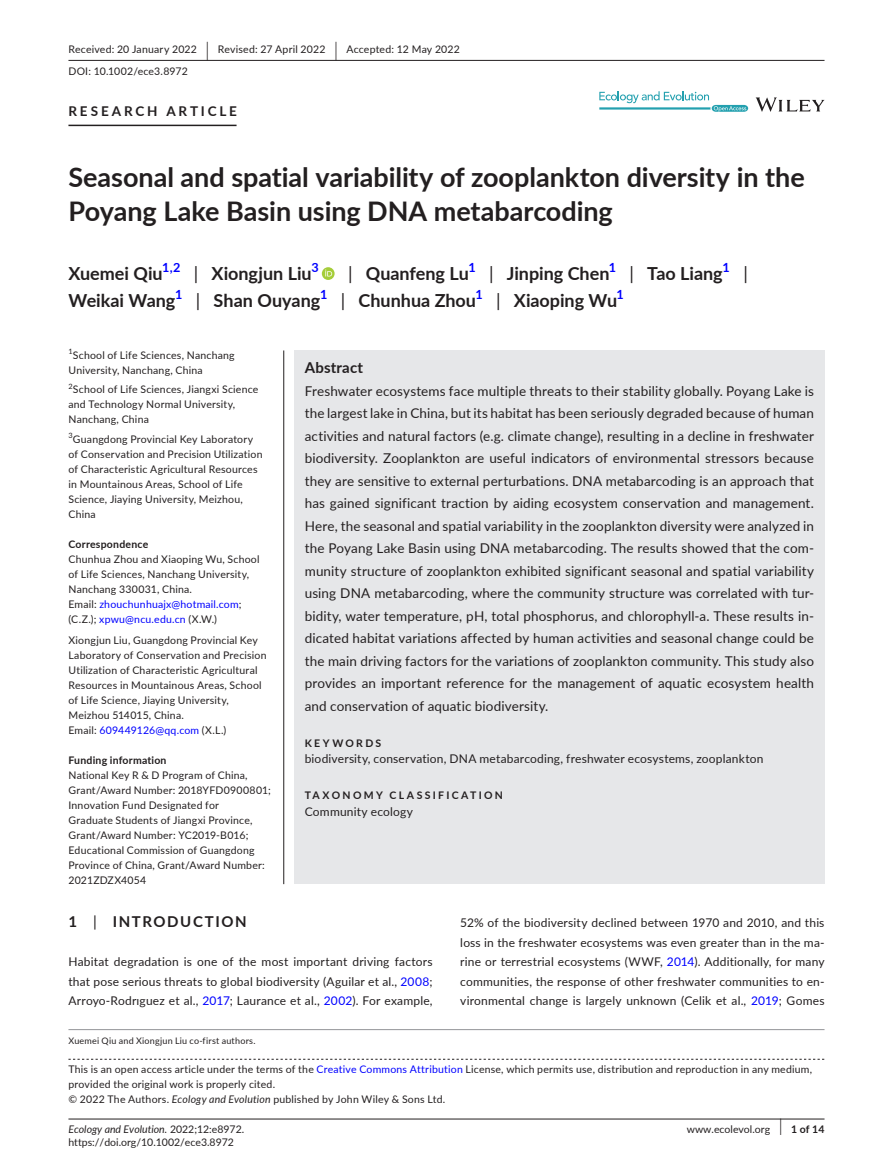
<style>
.page{position:relative;width:893px;height:1174px;background:#fff}
.page>*{position:absolute;margin:0;border:0;box-sizing:border-box;transform-origin:0 0}
.t1{font:700 27px/34.5px "Lato";letter-spacing:-.005em;color:#231f20}
.t2{font:700 18px "Lato";color:#231f20}
.t3{font:18px "Lato";color:#231f20}
.t4{font:700 15px "Lato";letter-spacing:.1em;color:#231f20}
.t5{font:700 15px "Lato";letter-spacing:.015em;color:#231f20}
.t6{font:13.5px/22.5px "Lato";letter-spacing:.01em;color:#231f20;text-align:justify}
.t7{font:700 13.5px "Lato";letter-spacing:.21em;color:#231f20}
.t8{font:700 12.6px "Lato";color:#00f}
.t9{font:12px/19.5px "Lato";letter-spacing:.015em;color:#231f20;text-align:justify}
.t10{font:10.5px/15px "Lato";letter-spacing:.02em;color:#231f20}
.t11{font:10.5px "Lato";color:#231f20}
.t12{font:700 10.5px "Lato";letter-spacing:.025em;color:#231f20}
.t13{font:italic 10.5px "Lato";color:#231f20}
.t14{font:700 10.5px "Lato";letter-spacing:.22em;color:#231f20}
.t15{font:9px "Lato";letter-spacing:.025em;color:#231f20}
.t16{font:7.35px "Lato";color:#231f20}
.s1{font-size:19.65px}
.s2{font-weight:400}
.s3{color:#00f}
.s4{font-style:italic}
.s5{font-style:normal}
.s6{font-weight:400;font-size:17.4px}
</style>
<div class="page">
<hr style="left:68px;top:1118px;width:756px;height:1px;background:#231f20">
<svg style="left:756px;top:97px;width:68px;height:15px"></svg>
<svg style="left:599px;top:91px;width:149px;height:21px"></svg>
<hr style="left:68px;top:60px;width:756px;height:1px;background:#231f20">
<hr style="left:68px;top:125px;width:169px;height:1px;background:#231f20">
<svg style="left:322px;top:267px;width:13px;height:13px"></svg>
<svg style="left:325px;top:269px;width:7px;height:7px"></svg>
<svg style="left:68px;top:1058px;width:756px;height:1px"></svg>
<hr style="left:68px;top:1029px;width:756px;height:1px;background:#939598">
<hr style="left:283px;top:350px;width:1px;height:534px;background:#231f20">
<div style="left:294px;top:350px;width:530px;height:476px;background:#e6e7e9"></div>
<div style="left:294px;top:825px;width:530px;height:59px;background:#e6e7e9"></div>
<p class="t10" style="left:68px;top:38px;width:393px;line-height:21.8px">Received: 20 January 2022 <span class="s1">|</span> Revised: 27 April 2022 <span class="s1">|</span> Accepted: 12 May 2022<br>DOI: 10.1002/ece3.8972</p>
<p class="t7" style="left:68px;top:101px;width:170px">RESEARCH ARTICLE</p>
<h1 class="t1" style="left:68px;top:159px;width:738px">Seasonal and spatial variability of zooplankton diversity in the<br>Poyang Lake Basin using DNA metabarcoding</h1>
<h2 class="t2" style="left:68px;top:260px;width:96px">Xuemei Qiu</h2>
<p class="t8" style="left:162px;top:258px;width:20px">1,2</p>
<h2 class="t2" style="left:194px;top:260px;width:119px"><span class="s2">|</span> Xiongjun Liu</h2>
<p class="t8" style="left:312px;top:258px;width:9px">3</p>
<h2 class="t2" style="left:348px;top:260px;width:122px"><span class="s2">|</span> Quanfeng Lu</h2>
<p class="t8" style="left:468px;top:258px;width:9px">1</p>
<h2 class="t2" style="left:489px;top:260px;width:122px"><span class="s2">|</span> Jinping Chen</h2>
<p class="t8" style="left:609px;top:258px;width:9px">1</p>
<h2 class="t2" style="left:629px;top:260px;width:95px"><span class="s2">|</span> Tao Liang</h2>
<p class="t8" style="left:722px;top:258px;width:9px">1</p>
<h2 class="t3" style="left:743px;top:260px;width:6px">|</h2>
<h2 class="t2" style="left:68px;top:287px;width:108px">Weikai Wang</h2>
<p class="t8" style="left:175px;top:285px;width:9px">1</p>
<h2 class="t2" style="left:196px;top:287px;width:126px"><span class="s2">|</span> Shan Ouyang</h2>
<p class="t8" style="left:320px;top:285px;width:9px">1</p>
<h2 class="t2" style="left:341px;top:287px;width:137px"><span class="s2">|</span> Chunhua Zhou</h2>
<p class="t8" style="left:475px;top:285px;width:9px">1</p>
<h2 class="t2" style="left:496px;top:287px;width:122px"><span class="s2">|</span> Xiaoping Wu</h2>
<p class="t8" style="left:617px;top:285px;width:9px">1</p>
<p class="t16" style="left:68px;top:346px;width:6px">1</p>
<p class="t10" style="left:68px;top:347px;width:168px;text-indent:4px">School of Life Sciences, Nanchang<br>University, Nanchang, China</p>
<p class="t16" style="left:68px;top:381px;width:6px">2</p>
<p class="t10" style="left:68px;top:382px;width:191px;text-indent:4px">School of Life Sciences, Jiangxi Science and Technology Normal University,<br>Nanchang, China</p>
<p class="t10" style="left:68px;top:431px;width:196px"><sup>3</sup>Guangdong Provincial Key Laboratory of Conservation and Precision Utilization of Characteristic Agricultural Resources in Mountainous Areas, School of Life Science, Jiaying University, Meizhou, China</p>
<p class="t12" style="left:68px;top:536px;width:81px">Correspondence</p>
<p class="t10" style="left:68px;top:551px;width:193px">Chunhua Zhou and Xiaoping Wu, School of Life Sciences, Nanchang University, Nanchang 330031, China.<br>Email: <span class="s3">zhouchunhuajx@hotmail.com</span>; (C.Z.); <span class="s3">xpwu@ncu.edu.cn</span> (X.W.)</p>
<p class="t10" style="left:68px;top:632px;width:200px">Xiongjun Liu, Guangdong Provincial Key Laboratory of Conservation and Precision Utilization of Characteristic Agricultural Resources in Mountainous Areas, School of Life Science, Jiaying University, Meizhou 514015, China.<br>Email: <span class="s3">609449126@qq.com</span> (X.L.)</p>
<p class="t12" style="left:68px;top:752px;width:100px">Funding information</p>
<p class="t10" style="left:68px;top:767px;width:204px">National Key R &amp; D Program of China, Grant/Award Number: 2018YFD0900801; Innovation Fund Designated for<br>Graduate Students of Jiangxi Province, Grant/Award Number: YC2019-B016; Educational Commission of Guangdong Province of China, Grant/Award Number:<br>2021ZDZX4054</p>
<h3 class="t5" style="left:305px;top:356px;width:60px">Abstract</h3>
<p class="t6" style="left:305px;top:379px;width:511px">Freshwater ecosystems face multiple threats to their stability globally. Poyang Lake is the largest lake in China, but its habitat has been seriously degraded because of human activities and natural factors (e.g. climate change), resulting in a decline in freshwater biodiversity. Zooplankton are useful indicators of environmental stressors because they are sensitive to external perturbations. DNA metabarcoding is an approach that has gained significant traction by aiding ecosystem conservation and management.<br>Here, the seasonal and spatial variability in the zooplankton diversity were analyzed in the Poyang Lake Basin using DNA metabarcoding. The results showed that the com&shy;munity structure of zooplankton exhibited significant seasonal and spatial variability using DNA metabarcoding, where the community structure was correlated with tur&shy;bidity, water temperature, pH, total phosphorus, and chlorophyll-a. These results in&shy;dicated habitat variations affected by human activities and seasonal change could be the main driving factors for the variations of zooplankton community. This study also provides an important reference for the management of aquatic ecosystem health and conservation of aquatic biodiversity.</p>
<p class="t14" style="left:305px;top:735px;width:78px">KEYWORDS</p>
<p class="t9" style="left:305px;top:748px;width:460px">biodiversity, conservation, DNA metabarcoding, freshwater ecosystems, zooplankton</p>
<p class="t14" style="left:305px;top:787px;width:200px">TAXONOMY CLASSIFICATION</p>
<p class="t9" style="left:305px;top:801px;width:110px">Community ecology</p>
<h3 class="t4" style="left:68px;top:911px;width:180px">1 <span class="s2">|</span> INTRODUCTION</h3>
<p class="t9" style="left:68px;top:951px;width:366px">Habitat degradation is one of the most important driving factors that pose serious threats to global biodiversity (Aguilar et al., <span class="s3">2008</span>; Arroyo-Rodrıguez et al., <span class="s3">2017</span>; Laurance et al., <span class="s3">2002</span>). For example,</p>
<p class="t15" style="left:68px;top:1033px;width:189px">Xuemei Qiu and Xiongjun Liu co-first authors.</p>
<p class="t9" style="left:460px;top:912px;width:366px">52% of the biodiversity declined between 1970 and 2010, and this loss in the freshwater ecosystems was even greater than in the ma&shy;rine or terrestrial ecosystems (WWF, <span class="s3">2014</span>). Additionally, for many communities, the response of other freshwater communities to en&shy;vironmental change is largely unknown (Celik et al., <span class="s3">2019</span>; Gomes</p>
<p class="t10" style="left:68px;top:1061px;width:745px">This is an open access article under the terms of the <span class="s3">Creative Commons Attribution</span> License, which permits use, distribution and reproduction in any medium, provided the original work is properly cited.<br>© 2022 The Authors. <span class="s4">Ecology and Evolution</span> published by John Wiley &amp; Sons Ltd.</p>
<p class="t13" style="left:68px;top:1121px;width:177px">Ecology and Evolution. <span class="s5">2022;12:e8972.</span></p>
<p class="t12" style="left:779px;top:1121px;width:46px"><span class="s6">|</span> 1 of 14</p>
<p class="t11" style="left:68px;top:1135px;width:167px">https://doi.org/10.1002/ece3.8972</p>
<p class="t11" style="left:687px;top:1121px;width:85px">www.ecolevol.org</p>
</div>
